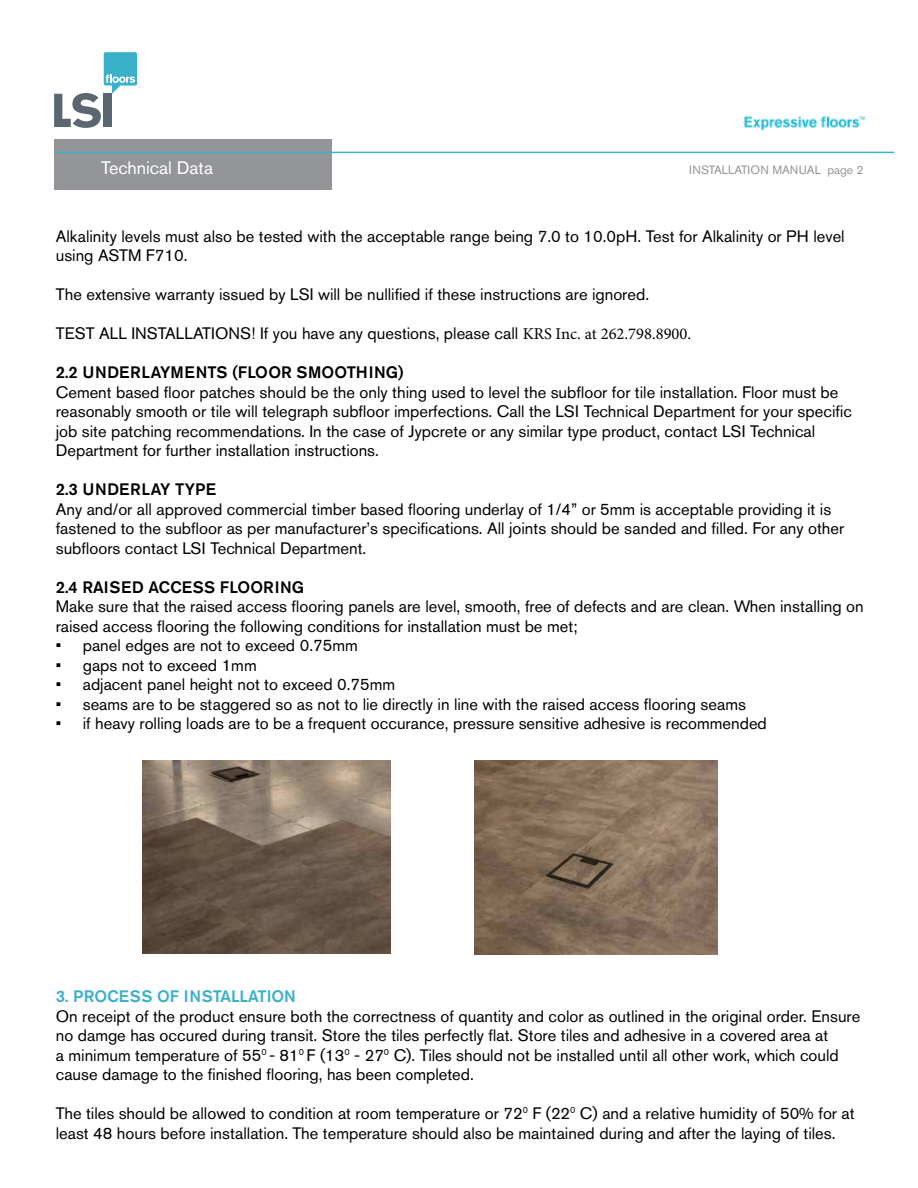
<style>
.page{position:relative;width:918px;height:1188px;background:#fff}
.page>*{position:absolute;margin:0;border:0;box-sizing:border-box;transform-origin:0 0}
.t1{font:18px "Akzidenz Grotesk BE";color:#fff}
.t2{font:16.5px/19.5px "Akzidenz Grotesk BE";color:#000}
.t3{font:500 16.5px "Akzidenz Grotesk BE";letter-spacing:.02em;color:#000}
.t4{font:500 16.5px "Akzidenz Grotesk BE";color:#3bb0c9}
.t5{font:12px "Akzidenz Grotesk BE";color:#939598}
.s1{font-family:"Minion Pro"}
</style>
<div class="page">
<div style="left:55px;top:139px;width:277px;height:51px;background:#939598"></div>
<hr style="left:56px;top:152px;width:838px;height:1px;background:#3bb0c9">
<svg style="left:54px;top:52px;width:83px;height:76px"></svg>
<img style="left:744px;top:116px;width:121px;height:14px">
<img style="left:475px;top:760px;width:242px;height:195px">
<img style="left:142px;top:760px;width:249px;height:193px">
<p class="t1" style="left:101px;top:157px;width:114px">Technical Data</p>
<p class="t5" style="left:689px;top:163px;width:176px">INSTALLATION MANUAL page 2</p>
<p class="t2" style="left:56px;top:226px;width:790px">Alkalinity levels must also be tested with the acceptable range being 7.0 to 10.0pH. Test for Alkalinity or PH level using ASTM F710.</p>
<p class="t2" style="left:56px;top:285px;width:595px">The extensive warranty issued by LSI will be nullified if these instructions are ignored.</p>
<p class="t2" style="left:56px;top:324px;width:637px">TEST ALL INSTALLATIONS! If you have any questions, please call <span class="s1">KRS Inc. at 262.798.8900.</span></p>
<p class="t3" style="left:56px;top:363px;width:349px">2.2 UNDERLAYMENTS (FLOOR SMOOTHING)</p>
<p class="t2" style="left:56px;top:382px;width:798px">Cement based floor patches should be the only thing used to level the subfloor for tile installation. Floor must be reasonably smooth or tile will telegraph subfloor imperfections. Call the LSI Technical Department for your specific job site patching recommendations. In the case of Jypcrete or any similar type product, contact LSI Technical Department for further installation instructions.</p>
<p class="t3" style="left:56px;top:480px;width:162px">2.3 UNDERLAY TYPE</p>
<p class="t2" style="left:56px;top:499px;width:790px">Any and/or all approved commercial timber based flooring underlay of 1/4” or 5mm is acceptable providing it is fastened to the subfloor as per manufacturer’s specifications. All joints should be sanded and filled. For any other subfloors contact LSI Technical Department.</p>
<p class="t3" style="left:56px;top:577px;width:250px">2.4 RAISED ACCESS FLOORING</p>
<p class="t2" style="left:56px;top:597px;width:809px">Make sure that the raised access flooring panels are level, smooth, free of defects and are clean. When installing on raised access flooring the following conditions for installation must be met;</p>
<p class="t2" style="left:56px;top:636px;width:304px">• panel edges are not to exceed 0.75mm</p>
<p class="t2" style="left:56px;top:655px;width:202px">• gaps not to exceed 1mm</p>
<p class="t2" style="left:56px;top:675px;width:341px">• adjacent panel height not to exceed 0.75mm</p>
<p class="t2" style="left:56px;top:694px;width:692px">• seams are to be staggered so as not to lie directly in line with the raised access flooring seams</p>
<p class="t2" style="left:56px;top:714px;width:713px">• if heavy rolling loads are to be a frequent occurance, pressure sensitive adhesive is recommended</p>
<p class="t4" style="left:56px;top:987px;width:242px">3. PROCESS OF INSTALLATION</p>
<p class="t2" style="left:56px;top:1006px;width:806px">On receipt of the product ensure both the correctness of quantity and color as outlined in the original order. Ensure no damge has occured during transit. Store the tiles perfectly flat. Store tiles and adhesive in a covered area at<br>a minimum temperature of 55<sup>0</sup> - 81<sup>0</sup> F (13<sup>0</sup> - 27<sup>0</sup> C). Tiles should not be installed until all other work, which could cause damage to the finished flooring, has been completed.</p>
<p class="t2" style="left:56px;top:1104px;width:800px">The tiles should be allowed to condition at room temperature or 72<sup>0</sup> F (22<sup>0</sup> C) and a relative humidity of 50% for at least 48 hours before installation. The temperature should also be maintained during and after the laying of tiles.</p>
</div>
